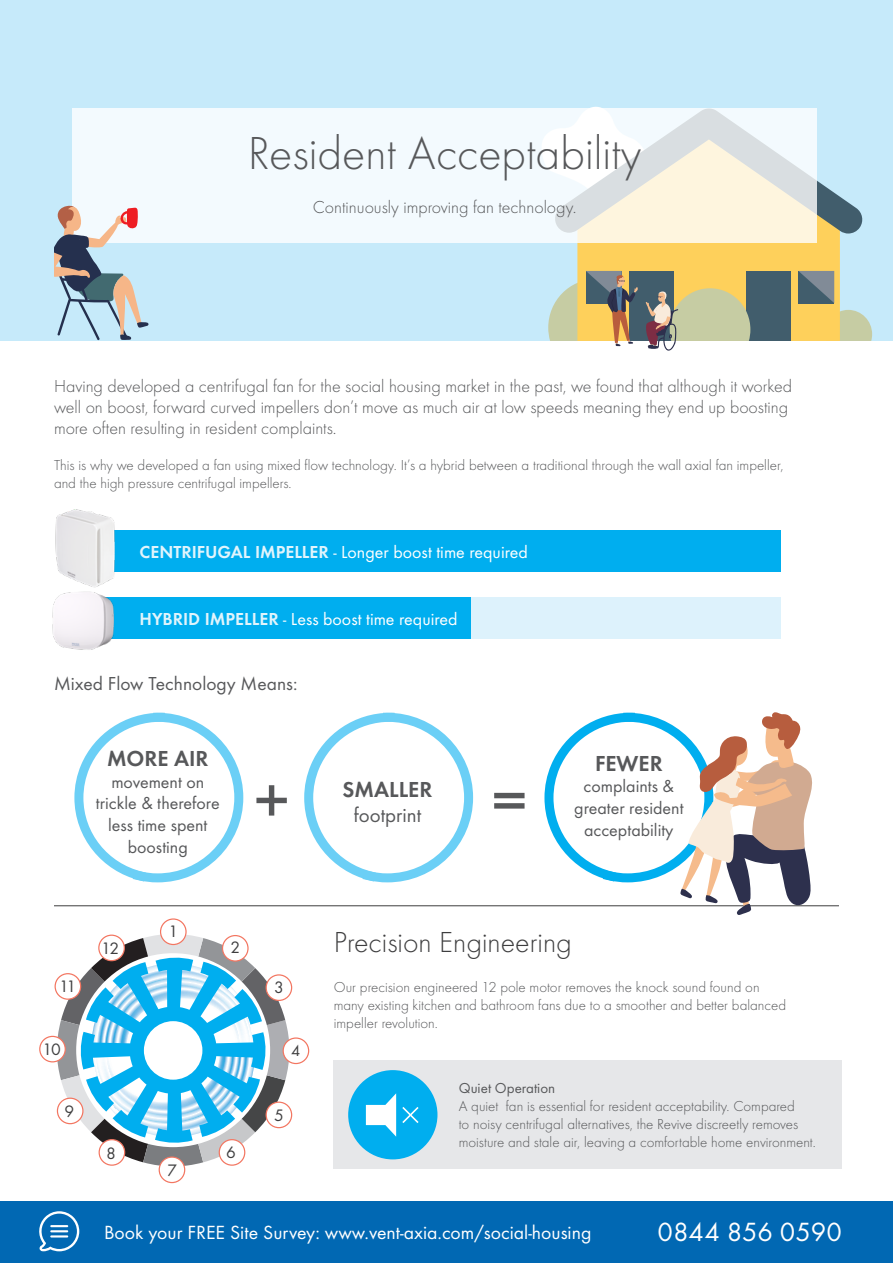
<style>
.page{position:relative;width:893px;height:1263px;background:#fff}
.page>*{position:absolute;margin:0;border:0;box-sizing:border-box;transform-origin:0 0}
.t1{font:600 67.95px "Futura T";color:#57585a}
.t2{font:300 48px "Futura T";color:#57585a}
.t3{font:300 30px "Futura T";color:#3e3e3f}
.t4{font:27.3px "Futura T";color:#fff}
.t5{font:600 22.5px "Futura T";color:#57585a}
.t6{font:21px "Futura T";color:#57585a}
.t7{font:19.8px "Futura T";color:#fff}
.t8{font:19.5px "Futura T";color:#57585a}
.t9{font:300 18px/21px "Futura T";color:#57585a}
.t10{font:18px/21.6px "Futura T";color:#57585a;text-align:center}
.t11{font:18px "Futura T";color:#fff}
.t12{font:17.25px "Futura T";color:#3e3e3f}
.t13{font:16.35px "Futura T";color:#3e3e3f}
.t14{font:300 15px/18px "Futura T";color:#57585a}
.t15{font:15px "Futura T";color:#57585a}
.s1{font-weight:600;color:#e1f4fc}
</style>
<div class="page">
<div style="left:0;top:1201px;width:893px;height:62px;background:#0168b3"></div>
<svg style="left:39px;top:1211px;width:40px;height:40px"></svg>
<div style="left:0;top:0;width:893px;height:340px;background:#c6eafa"></div>
<svg style="left:55px;top:935px;width:236px;height:233px"></svg>
<div style="left:283px;top:1038px;width:26px;height:25px;background:#fff;border-radius:50%"></div>
<div style="left:283px;top:1037px;width:26px;height:27px;border:1px solid #f37661;border-radius:50%"></div>
<div style="left:99px;top:935px;width:25px;height:26px;background:#fff;border-radius:50%"></div>
<div style="left:98px;top:934px;width:27px;height:27px;border:1px solid #f37661;border-radius:50%"></div>
<div style="left:161px;top:919px;width:25px;height:25px;background:#fff;border-radius:50%"></div>
<div style="left:160px;top:918px;width:27px;height:27px;border:1px solid #f37661;border-radius:50%"></div>
<div style="left:223px;top:935px;width:25px;height:26px;background:#fff;border-radius:50%"></div>
<div style="left:222px;top:935px;width:27px;height:27px;border:1px solid #f37661;border-radius:50%"></div>
<div style="left:266px;top:975px;width:26px;height:25px;background:#fff;border-radius:50%"></div>
<div style="left:266px;top:974px;width:26px;height:27px;border:1px solid #f37661;border-radius:50%"></div>
<div style="left:266px;top:1102px;width:26px;height:26px;background:#fff;border-radius:50%"></div>
<div style="left:266px;top:1101px;width:26px;height:27px;border:1px solid #f37661;border-radius:50%"></div>
<div style="left:219px;top:1140px;width:26px;height:25px;background:#fff;border-radius:50%"></div>
<div style="left:219px;top:1139px;width:26px;height:27px;border:1px solid #f37661;border-radius:50%"></div>
<div style="left:159px;top:1157px;width:26px;height:25px;background:#fff;border-radius:50%"></div>
<div style="left:159px;top:1156px;width:26px;height:27px;border:1px solid #f37661;border-radius:50%"></div>
<div style="left:99px;top:1140px;width:26px;height:25px;background:#fff;border-radius:50%"></div>
<div style="left:99px;top:1139px;width:26px;height:27px;border:1px solid #f37661;border-radius:50%"></div>
<div style="left:57px;top:1098px;width:26px;height:26px;background:#fff;border-radius:50%"></div>
<div style="left:57px;top:1097px;width:27px;height:27px;border:1px solid #f37661;border-radius:50%"></div>
<div style="left:40px;top:1036px;width:25px;height:26px;background:#fff;border-radius:50%"></div>
<div style="left:39px;top:1036px;width:27px;height:26px;border:1px solid #f37661;border-radius:50%"></div>
<div style="left:55px;top:974px;width:26px;height:25px;background:#fff;border-radius:50%"></div>
<div style="left:55px;top:973px;width:26px;height:27px;border:1px solid #f37661;border-radius:50%"></div>
<hr style="left:54px;top:905px;width:785px;height:1px;background:#3e3e3f">
<div style="left:334px;top:1060px;width:508px;height:109px;background:#e6e7e9"></div>
<div style="left:348px;top:1070px;width:89px;height:89px;background:#00aeef;border-radius:50%"></div>
<svg style="left:366px;top:1093px;width:53px;height:44px"></svg>
<div style="left:65px;top:530px;width:715px;height:42px;background:#00aeef"></div>
<img style="left:55px;top:509px;width:60px;height:77px">
<div style="left:422px;top:597px;width:358px;height:42px;background:#ddf2fc"></div>
<div style="left:74px;top:597px;width:397px;height:42px;background:#00aeef"></div>
<img style="left:52px;top:586px;width:62px;height:64px">
<svg style="left:840px;top:310px;width:32px;height:31px"></svg>
<div style="left:577px;top:233px;width:263px;height:108px;background:#fed05b"></div>
<div style="left:746px;top:271px;width:44px;height:70px;background:#415d6c"></div>
<svg style="left:798px;top:271px;width:36px;height:32px"></svg>
<svg style="left:590px;top:107px;width:273px;height:126px"></svg>
<svg style="left:548px;top:271px;width:202px;height:80px"></svg>
<svg style="left:72px;top:108px;width:745px;height:135px;background:#f2f7f6"></svg>
<svg style="left:54px;top:206px;width:94px;height:134px"></svg>
<svg style="left:74px;top:712px;width:170px;height:171px"></svg>
<svg style="left:304px;top:712px;width:170px;height:171px"></svg>
<svg style="left:539px;top:712px;width:273px;height:203px"></svg>
<p class="t2" style="left:248px;top:125px;width:395px">Resident Acceptability</p>
<p class="t9" style="left:313px;top:196px;width:265px">Continuously improving fan technology.</p>
<p class="t9" style="left:54px;top:376px;width:740px">Having developed a centrifugal fan for the social housing market in the past, we found that although it worked well on boost, forward curved impellers don’t move as much air at low speeds meaning they end up boosting more often resulting in resident complaints.</p>
<p class="t14" style="left:54px;top:456px;width:731px">This is why we developed a fan using mixed flow technology. It’s a hybrid between a traditional through the wall axial fan impeller, and the high pressure centrifugal impellers.</p>
<p class="t11" style="left:140px;top:541px;width:390px"><span class="s1">CENTRIFUGAL IMPELLER</span> - Longer boost time required</p>
<p class="t11" style="left:140px;top:608px;width:320px"><span class="s1">HYBRID IMPELLER</span> - Less boost time required</p>
<p class="t8" style="left:54px;top:672px;width:245px">Mixed Flow Technology Means:</p>
<p class="t5" style="left:107px;top:745px;width:103px">MORE AIR</p>
<p class="t10" style="left:96px;top:771px;width:125px">movement on trickle &amp; therefore less time spent boosting</p>
<p class="t5" style="left:343px;top:776px;width:91px">SMALLER</p>
<p class="t1" style="left:252px;top:760px;width:40px">+</p>
<p class="t1" style="left:490px;top:760px;width:40px">=</p>
<p class="t6" style="left:354px;top:803px;width:69px">footprint</p>
<p class="t5" style="left:595px;top:750px;width:69px">FEWER</p>
<p class="t10" style="left:574px;top:775px;width:111px">complaints &amp; greater resident</p>
<p class="t10" style="left:584px;top:819px;width:91px">acceptability</p>
<p class="t12" style="left:59px;top:976px;width:19px">11</p>
<p class="t12" style="left:101px;top:938px;width:20px">12</p>
<p class="t12" style="left:168px;top:921px;width:11px">1</p>
<p class="t12" style="left:230px;top:937px;width:11px">2</p>
<p class="t12" style="left:274px;top:977px;width:11px">3</p>
<p class="t3" style="left:334px;top:924px;width:240px">Precision Engineering</p>
<p class="t14" style="left:334px;top:977px;width:454px">Our precision engineered 12 pole motor removes the knock sound found on many existing kitchen and bathroom fans due to a smoother and better balanced impeller revolution.</p>
<p class="t12" style="left:42px;top:1039px;width:20px">10</p>
<p class="t13" style="left:291px;top:1040px;width:11px">4</p>
<p class="t12" style="left:64px;top:1101px;width:11px">9</p>
<p class="t12" style="left:106px;top:1143px;width:11px">8</p>
<p class="t12" style="left:226px;top:1142px;width:11px">6</p>
<p class="t12" style="left:274px;top:1105px;width:11px">5</p>
<p class="t15" style="left:459px;top:1079px;width:98px">Quiet Operation</p>
<p class="t14" style="left:459px;top:1097px;width:359px">A quiet fan is essential for resident acceptability. Compared<br>to noisy centrifugal alternatives, the Revive discreetly removes moisture and stale air, leaving a comfortable home environment.</p>
<p class="t12" style="left:167px;top:1160px;width:11px">7</p>
<h3 class="t7" style="left:104px;top:1221px;width:489px">Book your FREE Site Survey: www.vent-axia.com/social-housing</h3>
<h3 class="t4" style="left:658px;top:1216px;width:186px">0844 856 0590</h3>
</div>
